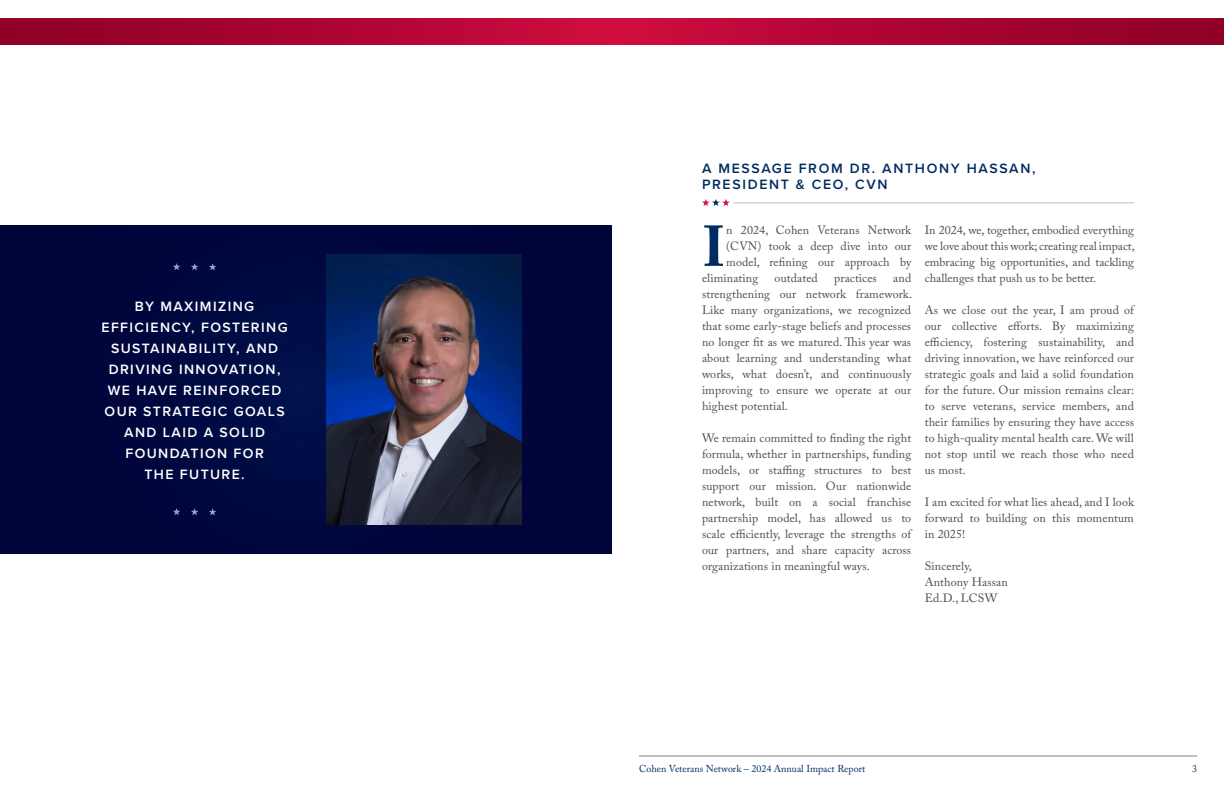
<style>
.page{position:relative;width:1224px;height:792px;background:#fff}
.page>*{position:absolute;margin:0;border:0;box-sizing:border-box;transform-origin:0 0}
.t1{font:700 57px "Adobe Caslon Pro";color:#002c62}
.t2{font:600 14px/21px "Proxima Nova";letter-spacing:.1em;color:#fff;text-align:center}
.t3{font:600 14px/16px "Proxima Nova";letter-spacing:.12em;color:#002c62}
.t4{font:12px/16px "Adobe Caslon Pro";letter-spacing:.01em;color:#4b4c4d;text-align:justify}
.t5{font:10px "Adobe Caslon Pro";color:#002c62}
</style>
<div class="page">
<div style="left:0;top:225px;width:612px;height:329px;background:#00053b"></div>
<hr style="left:639px;top:756px;width:558px;height:1px;background:#808285">
<div style="left:612px;top:18px;width:612px;height:27px;background:linear-gradient(to right,#ce0c40,#8c0024)"></div>
<div style="left:0;top:18px;width:612px;height:27px;background:linear-gradient(to right,#8b0024,#cd0b3f)"></div>
<hr style="left:734px;top:203px;width:400px;height:1px;background:#bcbdc0">
<svg style="left:702px;top:199px;width:28px;height:7px"></svg>
<img style="left:326px;top:254px;width:196px;height:270px">
<svg style="left:173px;top:508px;width:7px;height:7px"></svg>
<svg style="left:191px;top:508px;width:7px;height:7px"></svg>
<svg style="left:209px;top:508px;width:7px;height:7px"></svg>
<svg style="left:173px;top:263px;width:7px;height:7px"></svg>
<svg style="left:191px;top:263px;width:7px;height:7px"></svg>
<svg style="left:209px;top:263px;width:7px;height:7px"></svg>
<p class="t2" style="left:102px;top:295px;width:188px">BY MAXIMIZING<br>EFFICIENCY, FOSTERING<br>SUSTAINABILITY, AND<br>DRIVING INNOVATION,<br>WE HAVE REINFORCED<br>OUR STRATEGIC GOALS<br>AND LAID A SOLID<br>FOUNDATION FOR<br>THE FUTURE.</p>
<p class="t3" style="left:702px;top:160px;width:335px">A MESSAGE FROM DR. ANTHONY HASSAN,<br>PRESIDENT &amp; CEO, CVN</p>
<p class="t4" style="left:925px;top:222px;width:212px">In 2024, we, together, embodied everything we love about this work; creating real impact, embracing big opportunities, and tackling challenges that push us to be better.</p>
<p class="t4" style="left:925px;top:302px;width:211px">As we close out the year, I am proud of our collective efforts. By maximizing efficiency, fostering sustainability, and driving innovation, we have reinforced our strategic goals and laid a solid foundation for the future. Our mission remains clear: to serve veterans, service members, and their families by ensuring they have access to high-quality mental health care. We will not stop until we reach those who need us most.</p>
<p class="t4" style="left:925px;top:494px;width:211px">I am excited for what lies ahead, and I look forward to building on this momentum in 2025!</p>
<p class="t4" style="left:925px;top:558px;width:49px">Sincerely,</p>
<p class="t4" style="left:925px;top:574px;width:85px">Anthony Hassan<br>Ed.D., LCSW</p>
<p class="t1" style="left:702px;top:213px;width:25px">I</p>
<p class="t4" style="left:726px;top:222px;width:187px">n 2024, Cohen Veterans Network</p>
<p class="t4" style="left:726px;top:238px;width:187px">(CVN) took a deep dive into our</p>
<p class="t4" style="left:726px;top:254px;width:187px">model, refining our approach by</p>
<p class="t4" style="left:702px;top:270px;width:58px">eliminating</p>
<p class="t4" style="left:775px;top:270px;width:45px">outdated</p>
<p class="t4" style="left:834px;top:270px;width:44px">practices</p>
<p class="t4" style="left:702px;top:270px;width:212px;text-indent:191px">and strengthening our network framework.<br>Like many organizations, we recognized that some early-stage beliefs and processes no longer fit as we matured. This year was about learning and understanding what works, what doesn’t, and continuously improving to ensure we operate at our highest potential.</p>
<p class="t4" style="left:702px;top:430px;width:211px">We remain committed to finding the right formula, whether in partnerships, funding models, or staffing structures to best support our mission. Our nationwide network, built on a social franchise partnership model, has allowed us to scale efficiently, leverage the strengths of our partners, and share capacity across organizations in meaningful ways.</p>
<p class="t5" style="left:639px;top:763px;width:228px">Cohen Veterans Network – 2024 Annual Impact Report</p>
<p class="t5" style="left:1192px;top:763px;width:6px">3</p>
</div>
